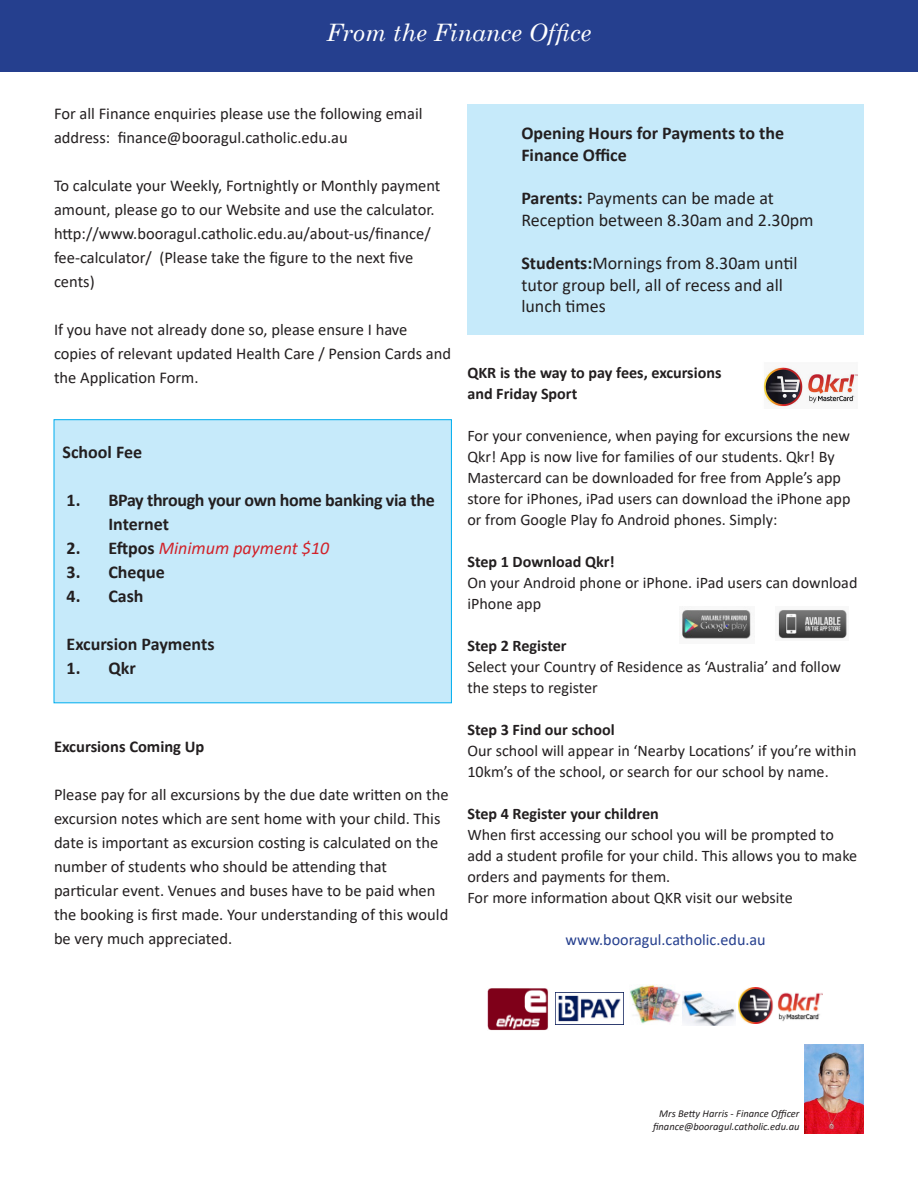
<style>
.page{position:relative;width:918px;height:1188px;background:#fff}
.page>*{position:absolute;margin:0;border:0;box-sizing:border-box;transform-origin:0 0}
.t1{font:italic 24px "Century Schoolbook";color:#fff}
.t2{font:18px/21.6px "Calibri";color:#231f20}
.t3{font:700 18px "Calibri";color:#231f20}
.t4{font:700 18px/24px "Calibri";letter-spacing:-.02em;color:#231f20}
.t5{font:italic 18px "Calibri";color:#d1232a}
.t6{font:16.5px/24px "Calibri";color:#231f20}
.t7{font:700 16.5px "Calibri";color:#231f20}
.t8{font:16.2px/21px "Calibri";color:#231f20}
.t9{font:700 16.2px "Calibri";color:#231f20}
.t10{font:16.2px "Calibri";color:#253f8e}
.t11{font:italic 10.5px "Calibri";color:#231f20}
.s1{font-weight:700;font-style:normal;color:#231f20}
.s2{font-weight:700}
</style>
<div class="page">
<div style="left:54px;top:420px;width:397px;height:283px;background:#c6eafa"></div>
<div style="left:54px;top:419px;width:398px;height:284px;border:1px solid #00aeef"></div>
<img style="left:763px;top:367px;width:95px;height:40px">
<img style="left:487px;top:988px;width:61px;height:43px">
<img style="left:682px;top:992px;width:53px;height:33px">
<img style="left:555px;top:993px;width:69px;height:32px">
<img style="left:630px;top:984px;width:51px;height:40px">
<img style="left:738px;top:988px;width:84px;height:36px">
<img style="left:681px;top:610px;width:70px;height:29px">
<img style="left:778px;top:610px;width:69px;height:29px">
<div style="left:467px;top:104px;width:397px;height:231px;background:#c6eafa"></div>
<div style="left:0;top:0;width:918px;height:72px;background:#253f8e"></div>
<img style="left:805px;top:1044px;width:59px;height:90px">
<p class="t1" style="left:327px;top:14px;width:266px">From the Finance Office</p>
<p class="t6" style="left:54px;top:101px;width:370px">For all Finance enquiries please use the following email address: finance@booragul.catholic.edu.au</p>
<p class="t6" style="left:54px;top:173px;width:388px">To calculate your Weekly, Fortnightly or Monthly payment amount, please go to our Website and use the calculator. http://www.booragul.catholic.edu.au/about-us/finance/ fee-calculator/ (Please take the figure to the next five cents)</p>
<p class="t6" style="left:54px;top:317px;width:399px">If you have not already done so, please ensure I have copies of relevant updated Health Care / Pension Cards and the Application Form.</p>
<p class="t3" style="left:63px;top:439px;width:81px">School Fee</p>
<p class="t4" style="left:108px;top:487px;width:328px;text-indent:-42px">1. BPay through your own home banking via the<br>Internet</p>
<p class="t5" style="left:67px;top:535px;width:264px"><span class="s1">2. Eftpos</span> Minimum payment $10</p>
<p class="t3" style="left:67px;top:559px;width:100px">3. Cheque</p>
<p class="t3" style="left:67px;top:583px;width:79px">4. Cash</p>
<p class="t3" style="left:67px;top:631px;width:149px">Excursion Payments</p>
<p class="t3" style="left:67px;top:655px;width:71px">1. Qkr</p>
<p class="t7" style="left:54px;top:735px;width:152px">Excursions Coming Up</p>
<p class="t6" style="left:54px;top:783px;width:396px">Please pay for all excursions by the due date written on the excursion notes which are sent home with your child. This date is important as excursion costing is calculated on the number of students who should be attending that</p>
<p class="t6" style="left:54px;top:879px;width:396px">particular event. Venues and buses have to be paid when the booking is first made. Your understanding of this would be very much appreciated.</p>
<p class="t3" style="left:521px;top:121px;width:264px">Opening Hours for Payments to the</p>
<p class="t3" style="left:521px;top:142px;width:107px">Finance Office</p>
<p class="t2" style="left:521px;top:187px;width:254px"><span class="s2">Parents:</span> Payments can be made at</p>
<p class="t2" style="left:521px;top:209px;width:294px">Reception between 8.30am and 2.30pm</p>
<p class="t2" style="left:521px;top:252px;width:278px"><span class="s2">Students:</span>Mornings from 8.30am until tutor group bell, all of recess and all lunch times</p>
<p class="t9" style="left:467px;top:361px;width:256px">QKR is the way to pay fees, excursions</p>
<p class="t9" style="left:467px;top:382px;width:111px">and Friday Sport</p>
<p class="t8" style="left:467px;top:425px;width:385px">For your convenience, when paying for excursions the new Qkr! App is now live for families of our students. Qkr! By Mastercard can be downloaded for free from Apple’s app store for iPhones, iPad users can download the iPhone app or from Google Play fo Android phones. Simply:</p>
<p class="t9" style="left:467px;top:550px;width:149px">Step 1 Download Qkr!</p>
<p class="t8" style="left:467px;top:572px;width:392px">On your Android phone or iPhone. iPad users can download iPhone app</p>
<p class="t9" style="left:467px;top:634px;width:101px">Step 2 Register</p>
<p class="t8" style="left:467px;top:656px;width:375px">Select your Country of Residence as ‘Australia’ and follow the steps to register</p>
<p class="t9" style="left:467px;top:718px;width:149px">Step 3 Find our school</p>
<p class="t8" style="left:467px;top:740px;width:391px">Our school will appear in ‘Nearby Locations’ if you’re within<br>10km’s of the school, or search for our school by name.</p>
<p class="t9" style="left:467px;top:802px;width:193px">Step 4 Register your children</p>
<p class="t8" style="left:467px;top:824px;width:391px">When first accessing our school you will be prompted to add a student profile for your child. This allows you to make orders and payments for them.</p>
<p class="t8" style="left:467px;top:887px;width:327px">For more information about QKR visit our website</p>
<p class="t10" style="left:566px;top:929px;width:202px">www.booragul.catholic.edu.au</p>
<p class="t11" style="left:659px;top:1106px;width:142px">Mrs Betty Harris - Finance Officer</p>
<p class="t11" style="left:653px;top:1119px;width:148px">finance@booragul.catholic.edu.au</p>
</div>
